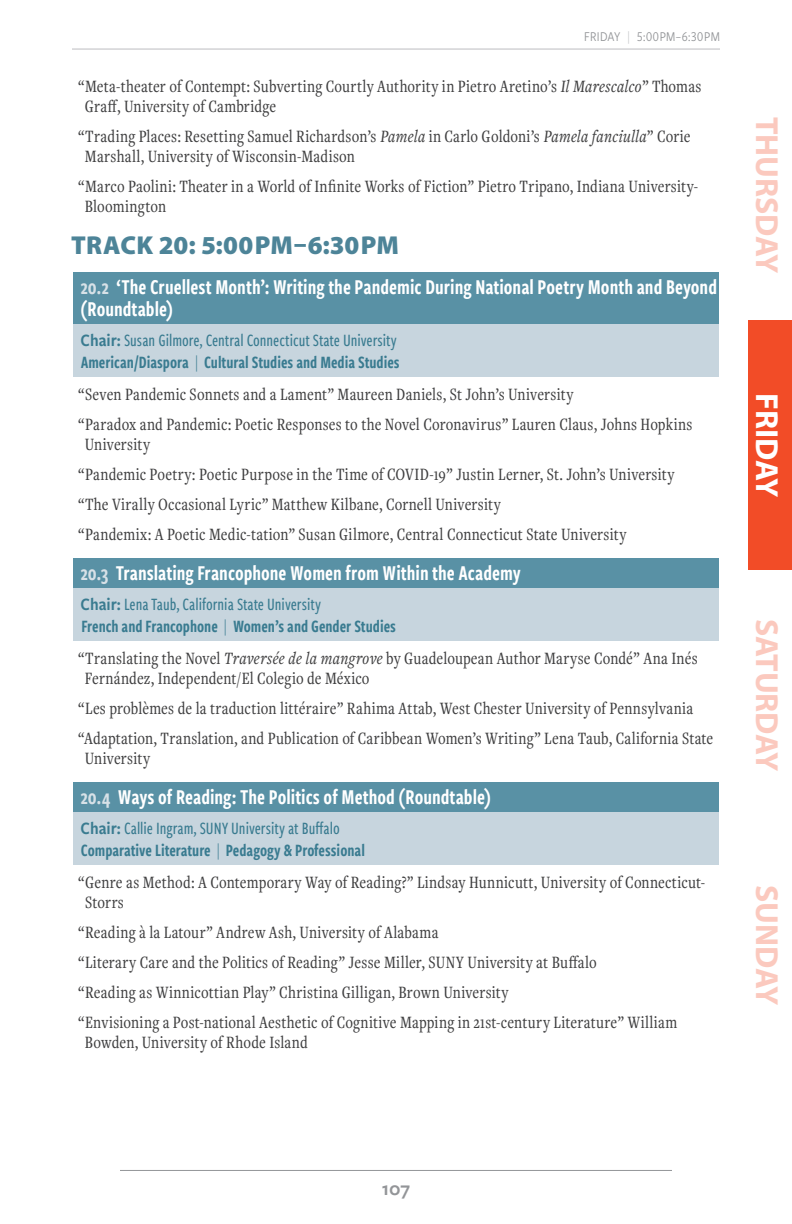
<style>
.page{position:relative;width:792px;height:1224px;background:#fff}
.page>*{position:absolute;margin:0;border:0;box-sizing:border-box;transform-origin:0 0}
.t1{font:700 32px "Myriad Pro";color:#fbc9be}
.t2{font:700 32px "Myriad Pro";color:#fff}
.Schedule_-_Track_Tim{font:900 26px "Myriad Pro";letter-spacing:.01em;color:#4d8498}
.Scedule_-_Session{font:22px/22px "Freight Sans Cmp Pro Semi";color:#fff}
.t3{font:600 20px "Freight Sans Pro";color:#939598}
.Schedule_-_Body{font:18px/20px "Freight Text Cmp Pro";letter-spacing:.01em;color:#3e3e3f}
.Schedule_-_Chair_Loc{font:18px "Freight Sans Cmp Pro Semi";color:#397b90}
.Schedule_-_Chair_Loc-2{font:500 18px "Freight Sans Cmp Pro";color:#397b90}
.Running_Head{font:14px "Freight Sans Cnd Pro";letter-spacing:.015em;color:#939598}
.s1{font-family:"Freight Sans Cmp Pro";font-weight:300;color:#bcbdc0}
.s2{font-style:italic}
.s3{color:#d7e1e7}
.s4{font-family:"Freight Sans Cnd Pro Semi";font-weight:400}
.s5{font-family:"Freight Sans Cmp Pro";font-weight:300}
</style>
<div class="page">
<hr style="left:120px;top:1170px;width:552px;height:1px;background:#939598">
<div style="left:748px;top:320px;width:44px;height:250px;background:#f24c27"></div>
<hr style="left:72px;top:49px;width:648px;height:1px;background:#bcbdc0">
<div style="left:73px;top:272px;width:646px;height:54px;background:#5991a5"></div>
<div style="left:73px;top:324px;width:646px;height:30px;background:#c7d5de"></div>
<div style="left:73px;top:346px;width:646px;height:30px;background:#c7d5de"></div>
<div style="left:73px;top:558px;width:646px;height:32px;background:#5991a5"></div>
<div style="left:73px;top:588px;width:646px;height:30px;background:#c7d5de"></div>
<div style="left:73px;top:610px;width:646px;height:30px;background:#c7d5de"></div>
<div style="left:73px;top:782px;width:646px;height:32px;background:#5991a5"></div>
<div style="left:73px;top:812px;width:646px;height:30px;background:#c7d5de"></div>
<div style="left:73px;top:834px;width:646px;height:30px;background:#c7d5de"></div>
<p class="Running_Head" style="left:584px;top:27px;width:137px">FRIDAY <span class="s1">|</span> 5:00 PM–6:30 PM</p>
<p class="Schedule_-_Body" style="left:85px;top:76px;width:618px;text-indent:-7px">“Meta-theater of Contempt: Subverting Courtly Authority in Pietro Aretino’s <span class="s2">Il Marescalco</span>” Thomas<br>Graff, University of Cambridge</p>
<p class="Schedule_-_Body" style="left:85px;top:126px;width:607px;text-indent:-7px">“Trading Places: Resetting Samuel Richardson’s <span class="s2">Pamela</span> in Carlo Goldoni’s <span class="s2">Pamela fanciulla</span>” Corie<br>Marshall, University of Wisconsin-Madison</p>
<p class="Schedule_-_Body" style="left:85px;top:176px;width:615px;text-indent:-7px">“Marco Paolini: Theater in a World of Infinite Works of Fiction” Pietro Tripano, Indiana University-<br>Bloomington</p>
<p class="Schedule_-_Track_Tim" style="left:71px;top:228px;width:329px">TRACK 20: 5:00PM–6:30PM</p>
<p class="Scedule_-_Session" style="left:80px;top:275px;width:638px"><span class="s3">20.2</span> ‘The Cruellest Month’: Writing the Pandemic During National Poetry Month and Beyond (Roundtable)</p>
<p class="Schedule_-_Chair_Loc-2" style="left:81px;top:328px;width:318px"><span class="s4">Chair:</span> Susan Gilmore, Central Connecticut State University</p>
<p class="Schedule_-_Chair_Loc" style="left:81px;top:350px;width:321px">American/Diaspora <span class="s5">|</span> Cultural Studies and Media Studies</p>
<p class="Schedule_-_Body" style="left:78px;top:384px;width:497px">“Seven Pandemic Sonnets and a Lament” Maureen Daniels, St John’s University</p>
<p class="Schedule_-_Body" style="left:85px;top:414px;width:609px;text-indent:-6px">“Paradox and Pandemic: Poetic Responses to the Novel Coronavirus” Lauren Claus, Johns Hopkins<br>University</p>
<p class="Schedule_-_Body" style="left:78px;top:464px;width:598px">“Pandemic Poetry: Poetic Purpose in the Time of COVID-19” Justin Lerner, St. John’s University</p>
<p class="Schedule_-_Body" style="left:78px;top:494px;width:424px">“The Virally Occasional Lyric” Matthew Kilbane, Cornell University</p>
<p class="Schedule_-_Body" style="left:78px;top:524px;width:550px">“Pandemix: A Poetic Medic-tation” Susan Gilmore, Central Connecticut State University</p>
<p class="Scedule_-_Session" style="left:80px;top:561px;width:442px"><span class="s3">20.3</span> Translating Francophone Women from Within the Academy</p>
<p class="Schedule_-_Chair_Loc-2" style="left:81px;top:592px;width:242px"><span class="s4">Chair:</span> Lena Taub, California State University</p>
<p class="Schedule_-_Chair_Loc" style="left:81px;top:614px;width:316px">French and Francophone <span class="s5">|</span> Women’s and Gender Studies</p>
<p class="Schedule_-_Body" style="left:85px;top:648px;width:614px;text-indent:-7px">“Translating the Novel <span class="s2">Traversée de la mangrove</span> by Guadeloupean Author Maryse Condé” Ana Inés<br>Fernández, Independent/El Colegio de México</p>
<p class="Schedule_-_Body" style="left:78px;top:698px;width:617px">“Les problèmes de la traduction littéraire” Rahima Attab, West Chester University of Pennsylvania</p>
<p class="Schedule_-_Body" style="left:85px;top:728px;width:630px;text-indent:-6px">“Adaptation, Translation, and Publication of Caribbean Women’s Writing” Lena Taub, California State<br>University</p>
<p class="Scedule_-_Session" style="left:80px;top:785px;width:412px"><span class="s3">20.4</span> Ways of Reading: The Politics of Method (Roundtable)</p>
<p class="Schedule_-_Chair_Loc-2" style="left:81px;top:816px;width:261px"><span class="s4">Chair:</span> Callie Ingram, SUNY University at Buffalo</p>
<p class="Schedule_-_Chair_Loc" style="left:81px;top:838px;width:285px">Comparative Literature <span class="s5">|</span> Pedagogy &amp; Professional</p>
<p class="Schedule_-_Body" style="left:85px;top:872px;width:621px;text-indent:-7px">“Genre as Method: A Contemporary Way of Reading?” Lindsay Hunnicutt, University of Connecticut-<br>Storrs</p>
<p class="Schedule_-_Body" style="left:78px;top:922px;width:362px">“Reading à la Latour” Andrew Ash, University of Alabama</p>
<p class="Schedule_-_Body" style="left:78px;top:952px;width:520px">“Literary Care and the Politics of Reading” Jesse Miller, SUNY University at Buffalo</p>
<p class="Schedule_-_Body" style="left:78px;top:982px;width:432px">“Reading as Winnicottian Play” Christina Gilligan, Brown University</p>
<p class="Schedule_-_Body" style="left:85px;top:1012px;width:594px;text-indent:-7px">“Envisioning a Post-national Aesthetic of Cognitive Mapping in 21st-century Literature” William<br>Bowden, University of Rhode Island</p>
<h1 class="t1" style="left:788px;top:117px;width:158px;rotate:90deg">THURSDAY</h1>
<h1 class="t2" style="left:788px;top:393px;width:105px;rotate:90deg">FRIDAY</h1>
<h1 class="t1" style="left:788px;top:619px;width:154px;rotate:90deg">SATURDAY</h1>
<h1 class="t1" style="left:788px;top:885px;width:122px;rotate:90deg">SUNDAY</h1>
<p class="t3" style="left:382px;top:1175px;width:30px">107</p>
</div>
